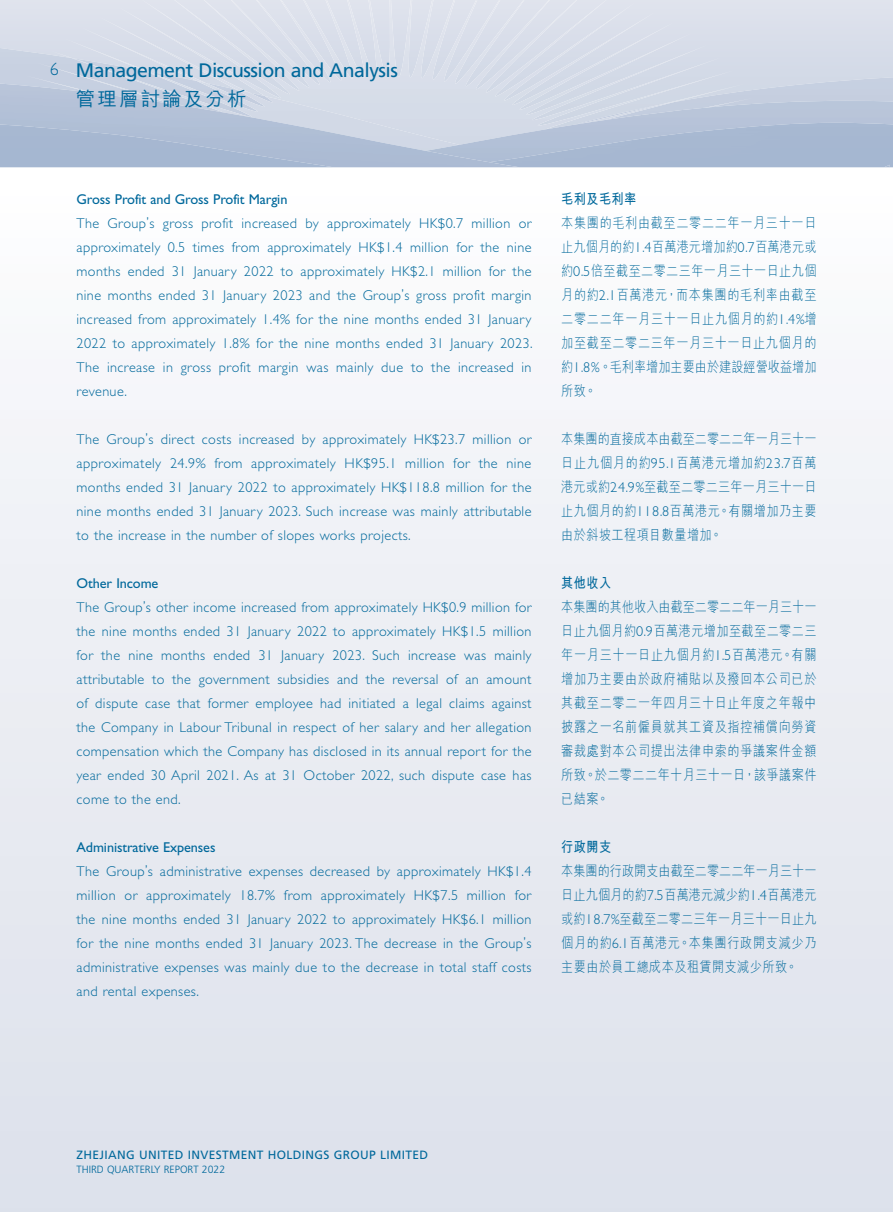
<style>
.page{position:relative;width:893px;height:1212px;background:#fff}
.page>*{position:absolute;margin:0;border:0;box-sizing:border-box;transform-origin:0 0}
.t1{font:19.5px "Frutiger LT Std";letter-spacing:-.025em;color:#00689b}
.t2{font:19.5px "M Hei HK Medium E Ten B5 H";letter-spacing:.11em;color:#00689b}
.t3{font:300 18px "Gill Sans Std";color:#00689b}
.t4{font:300 14.25px/24px "Gill Sans Std";letter-spacing:.03em;color:#00689b;text-align:justify}
.t5{font:14.25px/24px "M Hei HK Light E Ten B5 H";letter-spacing:.04em;color:#00689b;text-align:justify;scale:.85 1}
.t6{font:14.25px "Gill Sans Std";letter-spacing:-.005em;color:#00689b}
.t7{font:14.25px "M Hei HK Bold E Ten B5 H";letter-spacing:.04em;color:#00689b;scale:.85 1}
.t8{font:12px "Frutiger LT Std";letter-spacing:.03em;color:#00689b}
.t9{font:300 10.5px "Frutiger LT Std";color:#00689b}
.s1{font-family:"Gill Sans Std";font-weight:300}
</style>
<div class="page">
<div style="left:0;top:0;width:893px;height:168px;background:#dadfea"></div>
<div style="left:0;top:168px;width:893px;height:1044px;background:linear-gradient(to bottom,#fdfdfe,#dbe0ea)"></div>
<img style="left:0;top:47px;width:49px;height:35px">
<img style="left:745px;top:77px;width:147px;height:24px">
<img style="left:49px;top:0;width:696px;height:101px">
<img style="left:24px;top:58px;width:435px;height:24px">
<img style="left:582px;top:98px;width:172px;height:3px">
<img style="left:520px;top:101px;width:372px;height:22px">
<img style="left:520px;top:123px;width:373px;height:44px">
<svg style="left:884px;top:165px;width:6px;height:2px"></svg>
<img style="left:0;top:82px;width:520px;height:85px">
<img style="left:0;top:123px;width:334px;height:44px">
<img style="left:892px;top:77px;width:1px;height:24px">
<img style="left:892px;top:101px;width:1px;height:46px">
<p class="t3" style="left:50px;top:62px;width:10px">6</p>
<h1 class="t1" style="left:76px;top:62px;width:324px">Management Discussion and Analysis</h1>
<h1 class="t2" style="left:76px;top:91px;width:172px">管理層討論及分析</h1>
<p class="t6" style="left:77px;top:194px;width:212px">Gross Profit and Gross Profit Margin</p>
<p class="t4" style="left:77px;top:213px;width:458px">The Group’s gross profit increased by approximately HK$0.7 million or approximately 0.5 times from approximately HK$1.4 million for the nine months ended 31 January 2022 to approximately HK$2.1 million for the nine months ended 31 January 2023 and the Group’s gross profit margin increased from approximately 1.4% for the nine months ended 31 January 2022 to approximately 1.8% for the nine months ended 31 January 2023.<br>The increase in gross profit margin was mainly due to the increased in revenue.</p>
<p class="t4" style="left:77px;top:429px;width:456px">The Group’s direct costs increased by approximately HK$23.7 million or approximately 24.9% from approximately HK$95.1 million for the nine months ended 31 January 2022 to approximately HK$118.8 million for the nine months ended 31 January 2023. Such increase was mainly attributable to the increase in the number of slopes works projects.</p>
<p class="t6" style="left:77px;top:578px;width:83px">Other Income</p>
<p class="t4" style="left:77px;top:597px;width:457px">The Group’s other income increased from approximately HK$0.9 million for the nine months ended 31 January 2022 to approximately HK$1.5 million for the nine months ended 31 January 2023. Such increase was mainly attributable to the government subsidies and the reversal of an amount of dispute case that former employee had initiated a legal claims against the Company in Labour Tribunal in respect of her salary and her allegation compensation which the Company has disclosed in its annual report for the year ended 30 April 2021. As at 31 October 2022, such dispute case has come to the end.</p>
<p class="t6" style="left:77px;top:842px;width:140px">Administrative Expenses</p>
<p class="t4" style="left:77px;top:861px;width:456px">The Group’s administrative expenses decreased by approximately HK$1.4 million or approximately 18.7% from approximately HK$7.5 million for the nine months ended 31 January 2022 to approximately HK$6.1 million for the nine months ended 31 January 2023. The decrease in the Group’s administrative expenses was mainly due to the decrease in total staff costs and rental expenses.</p>
<p class="t7" style="left:561px;top:193px;width:90px">毛利及毛利率</p>
<p class="t5" style="left:561px;top:213px;width:302px">本集團的毛利由截至二零二二年一月三十一日止九個月的約<span class="s1">1.4</span>百萬港元增加約<span class="s1">0.7</span>百萬港元或約<span class="s1">0.5</span>倍至截至二零二三年一月三十一日止九個月的約<span class="s1">2.1</span>百萬港元，而本集團的毛利率由截至二零二二年一月三十一日止九個月的約<span class="s1">1.4%</span>增加至截至二零二三年一月三十一日止九個月的約<span class="s1">1.8%</span>。毛利率增加主要由於建設經營收益增加所致。</p>
<p class="t5" style="left:561px;top:429px;width:302px">本集團的直接成本由截至二零二二年一月三十一日止九個月的約<span class="s1">95.1</span>百萬港元增加約<span class="s1">23.7</span>百萬港元或約<span class="s1">24.9%</span>至截至二零二三年一月三十一日止九個月的約<span class="s1">118.8</span>百萬港元。有關增加乃主要由於斜坡工程項目數量增加。</p>
<p class="t7" style="left:561px;top:577px;width:60px">其他收入</p>
<p class="t5" style="left:561px;top:597px;width:302px">本集團的其他收入由截至二零二二年一月三十一日止九個月約<span class="s1">0.9</span>百萬港元增加至截至二零二三年一月三十一日止九個月約<span class="s1">1.5</span>百萬港元。有關增加乃主要由於政府補貼以及撥回本公司已於其截至二零二一年四月三十日止年度之年報中披露之一名前僱員就其工資及指控補償向勞資審裁處對本公司提出法律申索的爭議案件金額所致。於二零二二年十月三十一日，該爭議案件已結案。</p>
<p class="t7" style="left:561px;top:841px;width:60px">行政開支</p>
<p class="t5" style="left:561px;top:861px;width:302px">本集團的行政開支由截至二零二二年一月三十一日止九個月的約<span class="s1">7.5</span>百萬港元減少約<span class="s1">1.4</span>百萬港元或約<span class="s1">18.7%</span>至截至二零二三年一月三十一日止九個月的約<span class="s1">6.1</span>百萬港元。本集團行政開支減少乃主要由於員工總成本及租賃開支減少所致。</p>
<p class="t8" style="left:77px;top:1149px;width:353px">ZHEJIANG UNITED INVESTMENT HOLDINGS GROUP LIMITED</p>
<p class="t9" style="left:77px;top:1163px;width:150px">THIRD QUARTERLY REPORT 2022</p>
</div>
